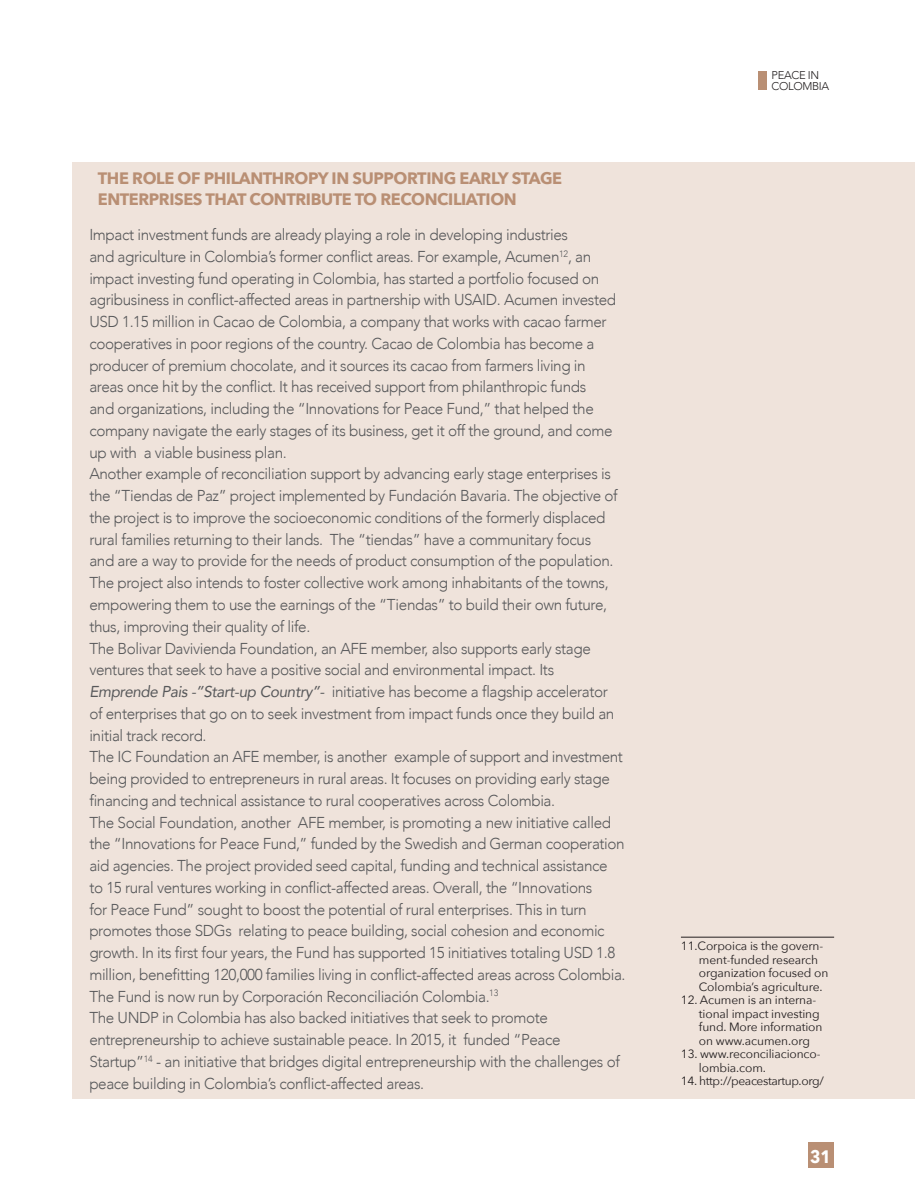
<style>
.page{position:relative;width:915px;height:1191px;background:#fff}
.page>*{position:absolute;margin:0;border:0;box-sizing:border-box;transform-origin:0 0}
.t1{font:700 18px "Avenir Next";color:#fff;scale:.9 1}
.t2{font:700 16.5px/21px "Avenir Next";letter-spacing:-.025em;color:#b98f74}
.t3{font:300 15.75px/21.8px "Avenir";letter-spacing:-.025em;color:#57585a}
.t4{font:12px/13.5px "Avenir Next";letter-spacing:-.01em;color:#231f20}
.t5{font:12px "Avenir Next";letter-spacing:-.03em;color:#231f20}
.t6{font:300 11.25px/10.2px "Avenir";letter-spacing:-.03em;color:#231f20}
.s1{font-weight:400;font-style:italic}
</style>
<div class="page">
<div style="left:807px;top:1142px;width:26px;height:26px;background:#b98f74"></div>
<div style="left:758px;top:71px;width:8px;height:18px;background:#b98f74"></div>
<div style="left:72px;top:162px;width:842px;height:936px;background:#efe3db"></div>
<hr style="left:680px;top:937px;width:153px;height:1px;background:#231f20">
<p class="t2" style="left:98px;top:167px;width:465px">THE ROLE OF PHILANTHROPY IN SUPPORTING EARLY STAGE<br>ENTERPRISES THAT CONTRIBUTE TO RECONCILIATION</p>
<p class="t3" style="left:89px;top:224px;width:537px">Impact investment funds are already playing a role in developing industries<br>and agriculture in Colombia’s former conflict areas. For example, Acumen<sup>12</sup>, an impact investing fund operating in Colombia, has started a portfolio focused on agribusiness in conflict-affected areas in partnership with USAID. Acumen invested USD 1.15 million in Cacao de Colombia, a company that works with cacao farmer cooperatives in poor regions of the country. Cacao de Colombia has become a producer of premium chocolate, and it sources its cacao from farmers living in<br>areas once hit by the conflict. It has received support from philanthropic funds<br>and organizations, including the “Innovations for Peace Fund,” that helped the company navigate the early stages of its business, get it off the ground, and come up with a viable business plan.<br>Another example of reconciliation support by advancing early stage enterprises is the “Tiendas de Paz” project implemented by Fundación Bavaria. The objective of the project is to improve the socioeconomic conditions of the formerly displaced rural families returning to their lands. The “tiendas” have a communitary focus<br>and are a way to provide for the needs of product consumption of the population.<br>The project also intends to foster collective work among inhabitants of the towns, empowering them to use the earnings of the “Tiendas” to build their own future, thus, improving their quality of life.<br>The Bolivar Davivienda Foundation, an AFE member, also supports early stage ventures that seek to have a positive social and environmental impact. Its <span class="s1">Emprende Pais -”Start-up Country”-</span> initiative has become a flagship accelerator<br>of enterprises that go on to seek investment from impact funds once they build an initial track record.<br>The IC Foundation an AFE member, is another example of support and investment being provided to entrepreneurs in rural areas. It focuses on providing early stage financing and technical assistance to rural cooperatives across Colombia.<br>The Social Foundation, another AFE member, is promoting a new initiative called the “Innovations for Peace Fund,” funded by the Swedish and German cooperation aid agencies. The project provided seed capital, funding and technical assistance<br>to 15 rural ventures working in conflict-affected areas. Overall, the “Innovations<br>for Peace Fund” sought to boost the potential of rural enterprises. This in turn promotes those SDGs relating to peace building, social cohesion and economic growth. In its first four years, the Fund has supported 15 initiatives totaling USD 1.8 million, benefitting 120,000 families living in conflict-affected areas across Colombia.<br>The Fund is now run by Corporación Reconciliación Colombia.<sup>13<br></sup>The UN DP in Colombia has also backed initiatives that seek to promote entrepreneurship to achieve sustainable peace. In 2015, it funded “Peace Startup”<sup>14</sup> - an initiative that bridges digital entrepreneurship with the challenges of peace building in Colombia’s conflict-affected areas.</p>
<p class="t6" style="left:771px;top:70px;width:59px">Peace in<br>Colombia</p>
<p class="t4" style="left:698px;top:938px;width:131px;text-indent:-18px">11.Corpoica is the govern&shy;ment-funded research organization focused on<br>Colombia’s agriculture.</p>
<p class="t4" style="left:698px;top:992px;width:125px;text-indent:-18px">12. Acumen is an interna&shy;tional impact investing fund. More information on www.acumen.org</p>
<p class="t4" style="left:698px;top:1046px;width:123px;text-indent:-18px">13. www.reconciliacionco&shy;lombia.com.</p>
<p class="t5" style="left:680px;top:1070px;width:144px">14. http://peacestartup.org/</p>
<p class="t1" style="left:809px;top:1141px;width:25px">31</p>
</div>
